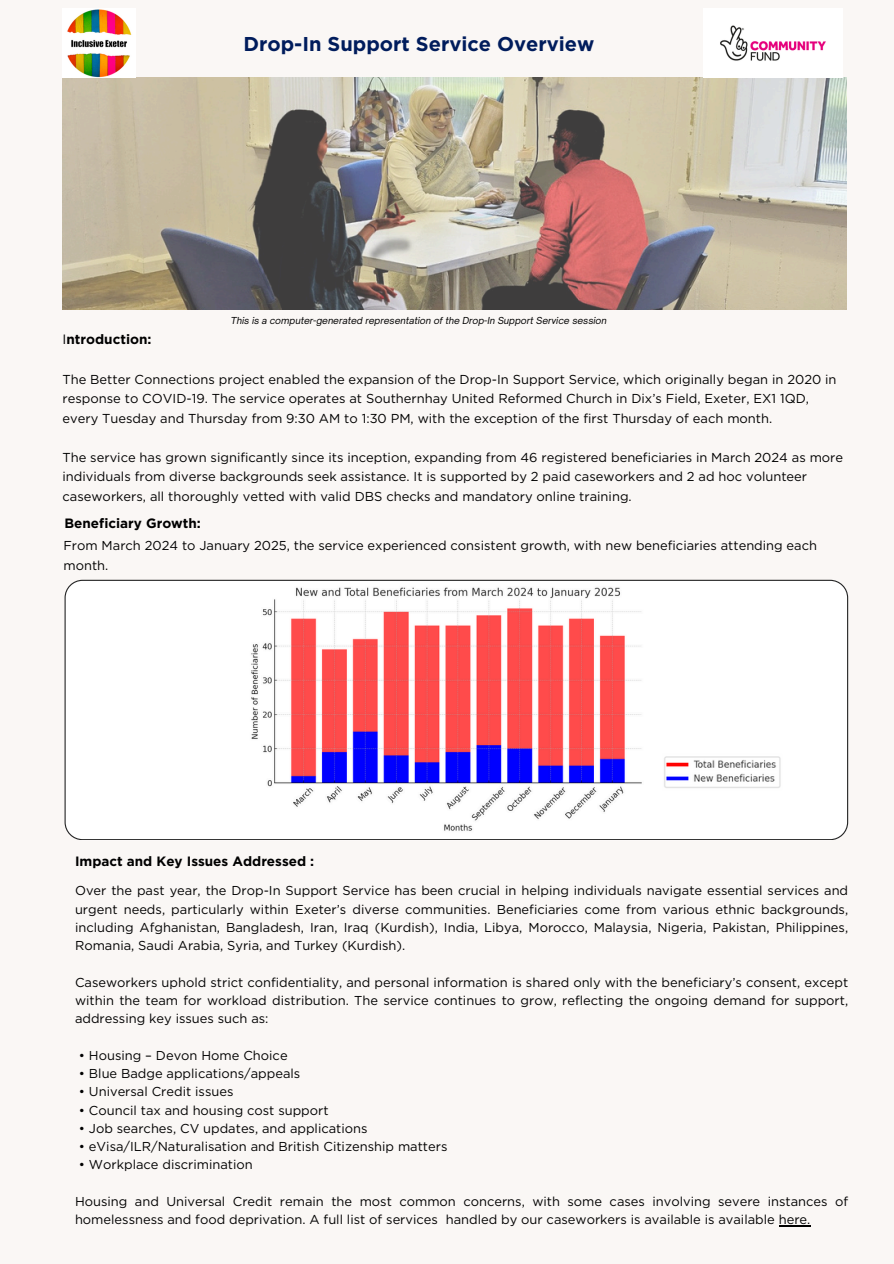
<style>
.page{position:relative;width:894px;height:1264px;background:#fff}
.page>*{position:absolute;margin:0;border:0;box-sizing:border-box;transform-origin:0 0}
.t1{font:700 19.95px "Gotham";color:#001c5c}
.t2{font:700 13.5px "Gotham";color:#000}
.t3{font:12.9px/18.3px "Gotham";color:#000}
.t4{font:italic 9.15px "Open Sauce One";color:#000}
.s1{font-weight:400}
</style>
<div class="page">
<div style="left:0;top:0;width:893px;height:1263px;background:#faf7f5"></div>
<div style="left:64px;top:579px;width:783px;height:260px;background:#fff"></div>
<img style="left:62px;top:77px;width:783px;height:232px">
<img style="left:720px;top:25px;width:106px;height:36px">
<img style="left:67px;top:9px;width:65px;height:68px">
<img style="left:247px;top:583px;width:398px;height:253px">
<img style="left:658px;top:740px;width:127px;height:63px">
<hr style="left:778px;top:1225px;width:32px;height:1px;background:#000">
<p class="t1" style="left:243px;top:32px;width:352px">Drop-In Support Service Overview</p>
<h3 class="t4" style="left:231px;top:314px;width:377px">This is a computer-generated representation of the Drop-In Support Service session</h3>
<h1 class="t2" style="left:62px;top:331px;width:90px"><span class="s1">I</span>ntroduction:</h1>
<p class="t3" style="left:62px;top:370px;width:775px;line-height:19.4px">The Better Connections project enabled the expansion of the Drop-In Support Service, which originally began in 2020 in response to COVID-19. The service operates at Southernhay United Reformed Church in Dix’s Field, Exeter, EX1 1QD, every Tuesday and Thursday from 9:30 AM to 1:30 PM, with the exception of the first Thursday of each month.</p>
<p class="t3" style="left:62px;top:447px;width:782px;line-height:19.4px">The service has grown significantly since its inception, expanding from 46 registered beneficiaries in March 2024 as more individuals from diverse backgrounds seek assistance. It is supported by 2 paid caseworkers and 2 ad hoc volunteer caseworkers, all thoroughly vetted with valid DBS checks and mandatory online training.</p>
<p class="t3" style="left:63px;top:536px;width:754px;line-height:19.4px">From March 2024 to January 2025, the service experienced consistent growth, with new beneficiaries attending each month.</p>
<h2 class="t2" style="left:64px;top:515px;width:138px">Beneficiary Growth:</h2>
<p class="t2" style="left:75px;top:853px;width:241px">Impact and Key Issues Addressed :</p>
<h3 class="t3" style="left:75px;top:881px;width:774px;text-align:justify">Over the past year, the Drop-In Support Service has been crucial in helping individuals navigate essential services and urgent needs, particularly within Exeter’s diverse communities. Beneficiaries come from various ethnic backgrounds, including Afghanistan, Bangladesh, Iran, Iraq (Kurdish), India, Libya, Morocco, Malaysia, Nigeria, Pakistan, Philippines, Romania, Saudi Arabia, Syria, and Turkey (Kurdish).</h3>
<h3 class="t3" style="left:75px;top:972px;width:774px;text-align:justify">Caseworkers uphold strict confidentiality, and personal information is shared only with the beneficiary’s consent, except within the team for workload distribution. The service continues to grow, reflecting the ongoing demand for support, addressing key issues such as:</h3>
<h3 class="t3" style="left:79px;top:1045px;width:210px">• Housing – Devon Home Choice</h3>
<h3 class="t3" style="left:79px;top:1064px;width:223px">• Blue Badge applications/appeals</h3>
<h3 class="t3" style="left:79px;top:1082px;width:156px">• Universal Credit issues</h3>
<h3 class="t3" style="left:79px;top:1100px;width:251px">• Council tax and housing cost support</h3>
<h2 class="t3" style="left:79px;top:1119px;width:290px">• Job searches, CV updates, and applications</h2>
<h2 class="t3" style="left:79px;top:1137px;width:370px">• eVisa/ILR/Naturalisation and British Citizenship matters</h2>
<h2 class="t3" style="left:79px;top:1155px;width:175px">• Workplace discrimination</h2>
<h2 class="t3" style="left:75px;top:1192px;width:774px">Housing and Universal Credit remain the most common concerns, with some cases involving severe instances of homelessness and food deprivation. A full list of services</h2>
<p class="t3" style="left:445px;top:1210px;width:366px">handled by our caseworkers is available is available here.</p>
</div>
